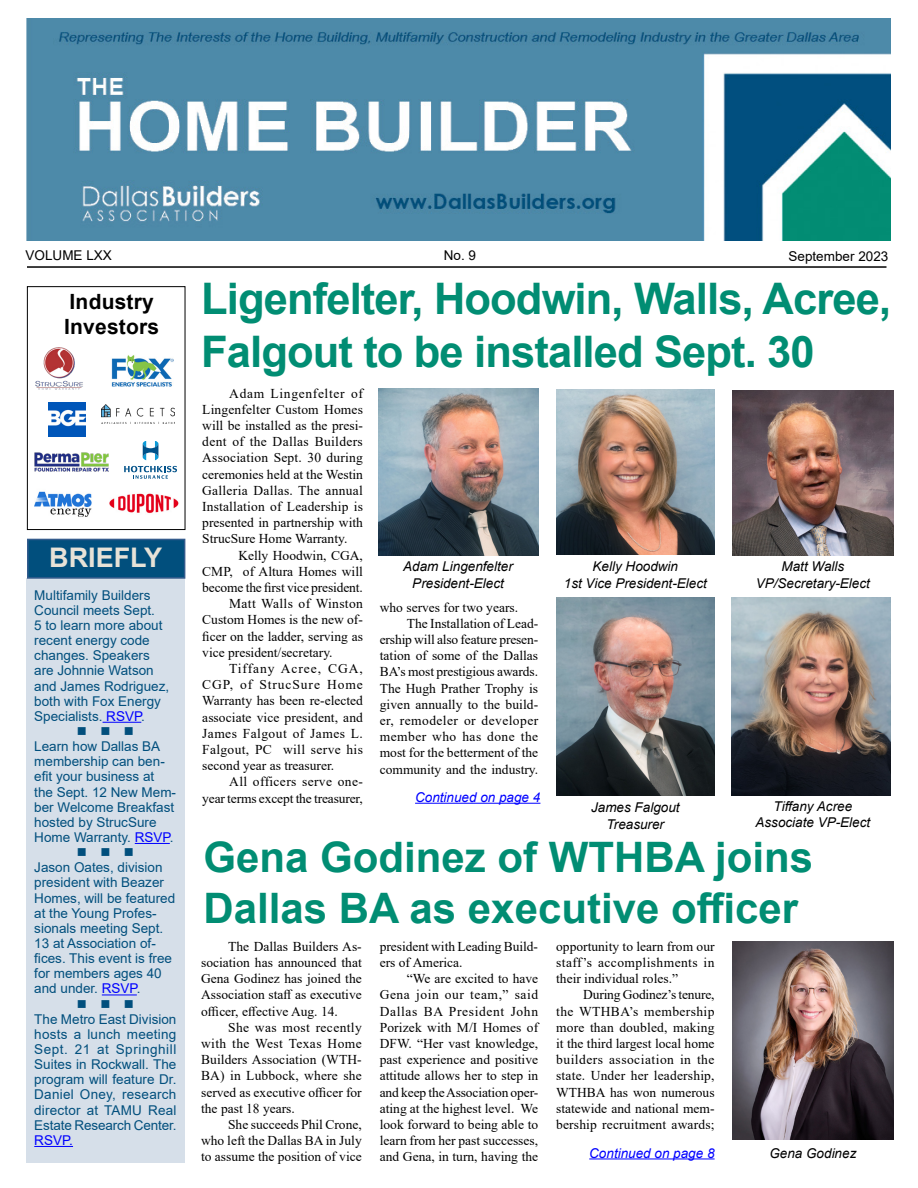
<style>
.page{position:relative;width:918px;height:1188px;background:#fff}
.page>*{position:absolute;margin:0;border:0;box-sizing:border-box;transform-origin:0 0}
.t1{font:700 43.5px/52.2px "Arial";letter-spacing:-.02em;color:#018d73}
.t2{font:700 42px/50.4px "Arial";color:#018d73}
.t3{font:700 27px "Arial";color:#e7e2d7}
.t4{font:700 21px/25.2px "Arial";letter-spacing:.01em;color:#000}
.t5{font:13.5px/16.2px "Times New Roman";color:#000;text-align:justify}
.t6{font:13.5px/15.1px "Arial";color:#014f7d}
.t7{font:italic 13.5px/16.2px "Arial";color:#000;text-align:center}
.t8{font:13.5px "Times New Roman";letter-spacing:.025em;color:#000}
.t9{font:13.5px "Times New Roman";letter-spacing:.03em;color:#000}
.t10{font:13.5px "Times New Roman";letter-spacing:.07em;color:#000}
.t11{font:italic 13.5px "Arial";color:#00f}
.t12{font:13.5px "Arial";color:#000}
.t13{font:13.5px "Times New Roman";letter-spacing:.035em;color:#000}
.t14{font:13.5px "Wingdings";color:#014f7d}
.t15{font:13.5px "Arial";color:#00f}
.s1{color:#00f}
</style>
<div class="page">
<div style="left:26px;top:579px;width:159px;height:584px;background:#d6dfe9"></div>
<hr style="left:27px;top:266px;width:859px;height:2px;background:#000">
<div style="left:27px;top:539px;width:158px;height:40px;background:#014f7d;border:2px solid #345b8c"></div>
<img style="left:27px;top:18px;width:863px;height:223px">
<div style="left:27px;top:286px;width:158px;height:244px;border:1px solid #000"></div>
<img style="left:35px;top:348px;width:48px;height:42px">
<img style="left:34px;top:452px;width:75px;height:20px">
<img style="left:34px;top:491px;width:58px;height:26px">
<img style="left:111px;top:355px;width:62px;height:32px">
<img style="left:101px;top:405px;width:74px;height:18px">
<svg style="left:124px;top:466px;width:53px;height:13px"></svg>
<svg style="left:143px;top:441px;width:15px;height:19px"></svg>
<img style="left:48px;top:402px;width:37px;height:35px">
<img style="left:109px;top:493px;width:70px;height:21px">
<hr style="left:415px;top:803px;width:125px;height:1px;background:#00f">
<hr style="left:589px;top:1158px;width:126px;height:1px;background:#00f">
<hr style="left:103px;top:722px;width:38px;height:1px;background:#00f">
<hr style="left:135px;top:843px;width:35px;height:1px;background:#00f">
<hr style="left:102px;top:994px;width:35px;height:1px;background:#00f">
<hr style="left:34px;top:1146px;width:39px;height:1px;background:#00f">
<img style="left:378px;top:388px;width:160px;height:167px">
<img style="left:556px;top:390px;width:159px;height:164px">
<img style="left:733px;top:391px;width:160px;height:164px">
<img style="left:556px;top:598px;width:159px;height:198px">
<img style="left:732px;top:598px;width:159px;height:198px">
<img style="left:733px;top:941px;width:160px;height:198px">
<p class="t12" style="left:26px;top:246px;width:88px">VOLUME LXX</p>
<p class="t12" style="left:444px;top:246px;width:34px">No. 9</p>
<p class="t12" style="left:789px;top:247px;width:101px">September 2023</p>
<h3 class="t4" style="left:64px;top:289px;width:97px">Industry<br>Investors</h3>
<h3 class="t3" style="left:49px;top:539px;width:115px">BRIEFLY</h3>
<p class="t6" style="left:34px;top:587px;width:137px">Multifamily Builders<br>Council meets Sept.<br>5 to learn more about recent energy code changes. Speakers are Johnnie Watson and James Rodriguez, both with Fox Energy<br>Specialists. <span class="s1">RSVP</span>.</p>
<p class="t14" style="left:77px;top:724px;width:59px">■ ■ ■</p>
<p class="t6" style="left:34px;top:739px;width:143px">Learn how Dallas BA membership can ben&shy;efit your business at the Sept. 12 New Mem&shy;ber Welcome Breakfast hosted by StrucSure<br>Home Warranty. <span class="s1">RSVP</span>.</p>
<p class="t14" style="left:77px;top:845px;width:59px">■ ■ ■</p>
<p class="t6" style="left:34px;top:860px;width:143px">Jason Oates, division president with Beazer<br>Homes, will be featured at the Young Profes&shy;sionals meeting Sept.<br>13 at Association of&shy;fices. This event is free for members ages 40 and under. <span class="s1">RSVP</span>.</p>
<p class="t14" style="left:77px;top:996px;width:59px">■ ■ ■</p>
<p class="t6" style="left:34px;top:1011px;width:144px;text-align:justify">The Metro East Division hosts a lunch meeting Sept. 21 at Springhill Suites in Rockwall. The program will feature Dr.<br>Daniel Oney, research director at TAMU Real Estate Research Center.</p>
<p class="t15" style="left:34px;top:1131px;width:40px">RSVP.</p>
<h1 class="t1" style="left:201px;top:273px;width:691px">Ligenfelter, Hoodwin, Walls, Acree,<br>Falgout to be installed Sept. 30</h1>
<p class="t5" style="left:202px;top:385px;width:162px;text-indent:27px">Adam Lingenfelter of Lingenfelter Custom Homes will be installed as the presi&shy;dent of the Dallas Builders Association Sept. 30 during ceremonies held at the Westin Galleria Dallas. The annual Installation of Leadership is presented in partnership with StrucSure Home Warranty.</p>
<p class="t5" style="left:238px;top:547px;width:126px">Kelly Hoodwin, CGA,</p>
<p class="t5" style="left:202px;top:563px;width:162px">CMP, of Altura Homes will</p>
<p class="t5" style="left:202px;top:579px;width:162px">become the first vice president.</p>
<p class="t8" style="left:229px;top:594px;width:135px">Matt Walls of Winston</p>
<p class="t5" style="left:202px;top:611px;width:162px">Custom Homes is the new of-</p>
<p class="t5" style="left:202px;top:628px;width:162px">ficer on the ladder, serving as</p>
<p class="t5" style="left:202px;top:644px;width:132px">vice president/secretary.</p>
<p class="t10" style="left:229px;top:659px;width:135px">Tiffany Acree, CGA,</p>
<p class="t10" style="left:202px;top:675px;width:162px">CGP, of StrucSure Home</p>
<p class="t5" style="left:202px;top:692px;width:162px">Warranty has been re-elected</p>
<p class="t5" style="left:202px;top:709px;width:162px">associate vice president, and</p>
<p class="t9" style="left:202px;top:724px;width:162px">James Falgout of James L.</p>
<p class="t8" style="left:202px;top:740px;width:162px">Falgout, PC will serve his</p>
<p class="t5" style="left:202px;top:757px;width:133px">second year as treasurer.</p>
<p class="t8" style="left:229px;top:772px;width:135px">All officers serve one-</p>
<p class="t5" style="left:202px;top:790px;width:162px">year terms except the treasurer,</p>
<p class="t7" style="left:403px;top:559px;width:111px">Adam Lingenfelter<br>President-Elect</p>
<p class="t7" style="left:564px;top:559px;width:145px">Kelly Hoodwin<br>1st Vice President-Elect</p>
<p class="t7" style="left:756px;top:559px;width:116px">Matt Walls<br>VP/Secretary-Elect</p>
<p class="t5" style="left:380px;top:598px;width:140px">who serves for two years.</p>
<p class="t5" style="left:407px;top:615px;width:133px">The Installation of Lead-</p>
<p class="t5" style="left:380px;top:631px;width:160px">ership will also feature presen-</p>
<p class="t5" style="left:380px;top:647px;width:160px">tation of some of the Dallas</p>
<p class="t5" style="left:380px;top:663px;width:160px">BA’s most prestigious awards.</p>
<p class="t5" style="left:380px;top:679px;width:160px">The Hugh Prather Trophy is</p>
<p class="t5" style="left:380px;top:696px;width:160px">given annually to the build-</p>
<p class="t9" style="left:380px;top:711px;width:160px">er, remodeler or developer</p>
<p class="t13" style="left:380px;top:727px;width:160px">member who has done the</p>
<p class="t5" style="left:380px;top:744px;width:160px">most for the betterment of the</p>
<p class="t5" style="left:380px;top:760px;width:160px">community and the industry.</p>
<p class="t11" style="left:415px;top:788px;width:127px">Continued on page 4</p>
<p class="t7" style="left:591px;top:800px;width:90px">James Falgout<br>Treasurer</p>
<p class="t7" style="left:756px;top:799px;width:116px">Tiffany Acree<br>Associate VP-Elect</p>
<h2 class="t2" style="left:203px;top:833px;width:611px">Gena Godinez of WTHBA joins<br>Dallas BA as executive officer</h2>
<p class="t5" style="left:201px;top:938px;width:162px;text-indent:27px">The Dallas Builders As&shy;sociation has announced that Gena Godinez has joined the Association staff as executive officer, effective Aug. 14.</p>
<p class="t5" style="left:201px;top:1019px;width:162px;text-indent:27px">She was most recently with the West Texas Home Builders Association (WTH-BA) in Lubbock, where she served as executive officer for the past 18 years.</p>
<p class="t5" style="left:201px;top:1116px;width:162px;text-indent:27px">She succeeds Phil Crone, who left the Dallas BA in July to assume the position of vice</p>
<p class="t5" style="left:380px;top:938px;width:160px">president with Leading Build&shy;ers of America.</p>
<p class="t5" style="left:380px;top:970px;width:160px;text-indent:27px">“We are excited to have Gena join our team,” said Dallas BA President John Porizek with M/I Homes of DFW. “Her vast knowledge, past experience and positive attitude allows her to step in and keep the Association oper&shy;ating at the highest level. We look forward to being able to learn from her past successes, and Gena, in turn, having the</p>
<p class="t5" style="left:556px;top:938px;width:160px">opportunity to learn from our staff’s accomplishments in their individual roles.”</p>
<p class="t5" style="left:556px;top:986px;width:160px;text-indent:27px">During Godinez’s tenure, the WTHBA’s membership more than doubled, making it the third largest local home builders association in the state. Under her leadership, WTHBA has won numerous statewide and national mem&shy;bership recruitment awards;</p>
<p class="t11" style="left:589px;top:1144px;width:127px">Continued on page 8</p>
<p class="t7" style="left:769px;top:1145px;width:89px">Gena Godinez</p>
</div>
